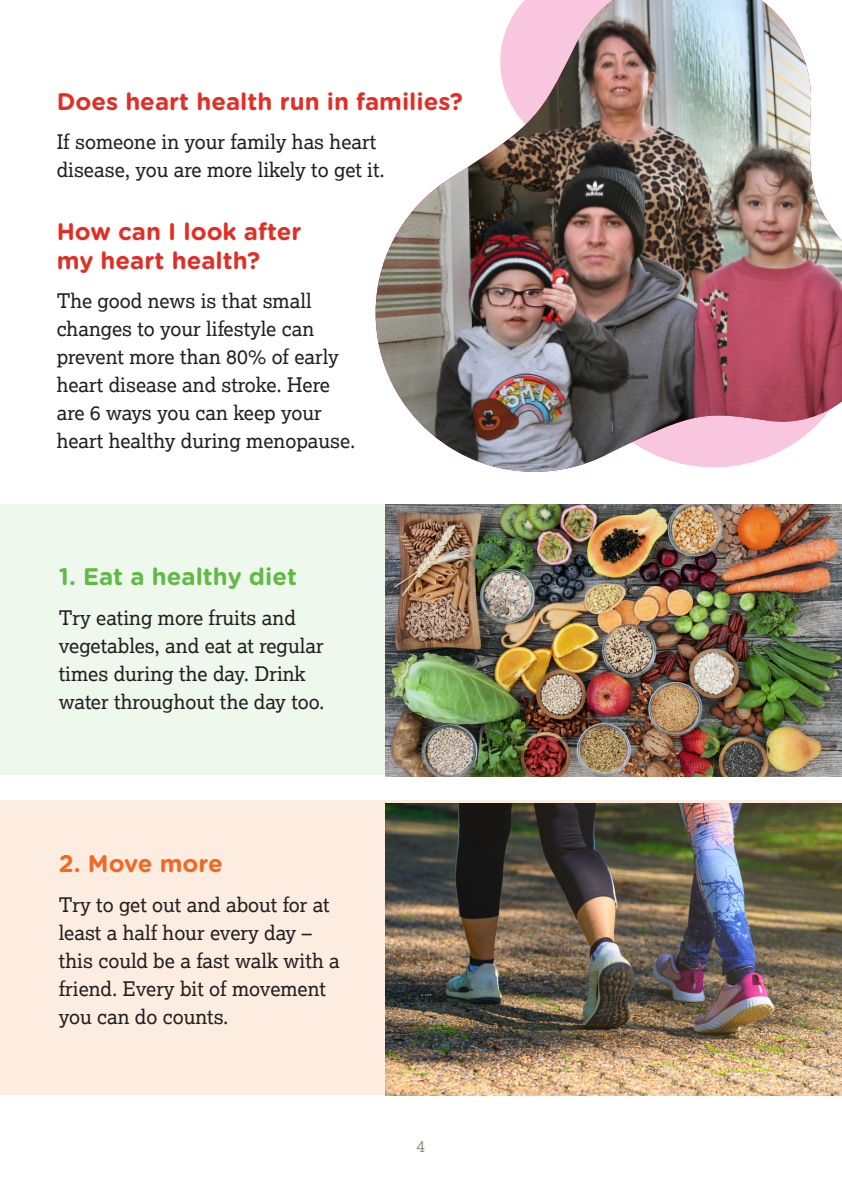
<style>
.page{position:relative;width:842px;height:1191px;background:#fff}
.page>*{position:absolute;margin:0;border:0;box-sizing:border-box;transform-origin:0 0}
.Sub_head{font:700 24px/28.8px "Gotham Rounded";color:#e22f26}
.Sub_head-2{font:700 24px "Gotham Rounded";color:#61ba45}
.Sub_head-3{font:700 24px "Gotham Rounded";letter-spacing:-.01em;color:#f36824}
.heaeding{font:20px/28px "Lexia";color:#231f20}
.t1{font:16px "Lexia";color:#928884}
</style>
<div class="page">
<div style="left:0;top:505px;width:842px;height:270px;background:#eff8ec"></div>
<div style="left:0;top:800px;width:842px;height:294px;background:#fdede0"></div>
<img style="left:375px;top:0;width:467px;height:472px">
<img style="left:386px;top:505px;width:456px;height:272px">
<img style="left:386px;top:803px;width:456px;height:292px">
<p class="Sub_head" style="left:57px;top:86px;width:408px">Does heart health run in families?</p>
<p class="heaeding" style="left:57px;top:127px;width:330px">If someone in your family has heart disease, you are more likely to get it.</p>
<p class="Sub_head" style="left:57px;top:216px;width:246px">How can I look after my heart health?</p>
<p class="heaeding" style="left:57px;top:286px;width:300px">The good news is that small changes to your lifestyle can prevent more than 80% of early heart disease and stroke. Here are 6 ways you can keep your heart healthy during menopause.</p>
<p class="Sub_head-2" style="left:59px;top:559px;width:240px">1. Eat a healthy diet</p>
<p class="heaeding" style="left:59px;top:603px;width:267px">Try eating more fruits and vegetables, and eat at regular times during the day. Drink water throughout the day too.</p>
<p class="Sub_head-3" style="left:59px;top:846px;width:166px">2. Move more</p>
<p class="heaeding" style="left:59px;top:890px;width:282px">Try to get out and about for at least a half hour every day – this could be a fast walk with a friend. Every bit of movement you can do counts.</p>
<p class="t1" style="left:417px;top:1136px;width:10px">4</p>
</div>
